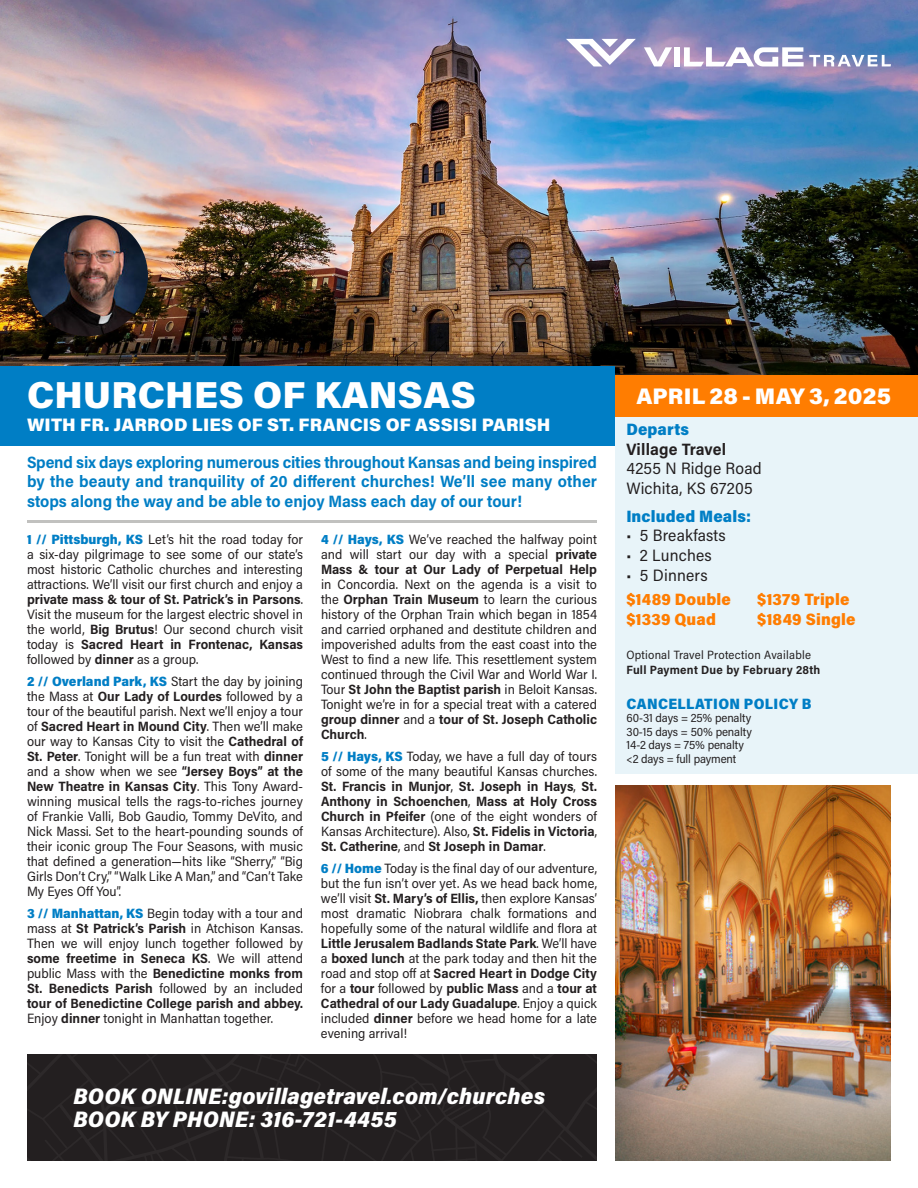
<style>
.page{position:relative;width:918px;height:1188px;background:#fff}
.page>*{position:absolute;margin:0;border:0;box-sizing:border-box;transform-origin:0 0}
.t1{font:900 37.5px "Acumin Pro";letter-spacing:.01em;color:#fff}
.t2{font:italic 900 22.5px "Acumin Pro Semi Cond";letter-spacing:.01em;color:#fff}
.t3{font:900 22.5px "Acumin Pro";letter-spacing:.01em;color:#fff}
.t4{font:900 18px "Acumin Pro";letter-spacing:.01em;color:#fff}
.Day_Destination___Body_Text{font:700 16.5px/19.5px "Acumin Pro Semi Cond";color:#007ec5;text-align:justify}
.t5{font:16.5px "Acumin Pro Semi Cond";letter-spacing:.01em;color:#231f20}
.t6{font:900 16.5px "Acumin Pro Semi Cond";letter-spacing:.01em;color:#ff7d01}
.t7{font:900 16.5px "Acumin Pro Semi Cond";letter-spacing:.005em;color:#007ec5}
.t8{font:700 16.5px "Acumin Pro Semi Cond";letter-spacing:.01em;color:#231f20}
.t9{font:900 15px "Acumin Pro Semi Cond";letter-spacing:.02em;color:#007ec5}
.t10{font:13.5px/15px "Acumin Pro Semi Cond";color:#231f20;text-align:justify}
.t11{font:700 13.5px/15px "Acumin Pro Semi Cond";color:#231f20;text-align:justify}
.t12{font:12px "Acumin Pro Semi Cond";letter-spacing:-.005em;color:#231f20}
.t13{font:12px "Acumin Pro Semi Cond";letter-spacing:.02em;color:#231f20}
.t14{font:700 12px "Acumin Pro Semi Cond";letter-spacing:.02em;color:#231f20}
.s1{font-weight:900;color:#007ec5}
.s2{font-weight:700}
.s3{font-weight:400}
</style>
<div class="page">
<img style="left:0;top:0;width:918px;height:375px">
<div style="left:0;top:366px;width:615px;height:80px;background:#007ec5"></div>
<div style="left:615px;top:375px;width:303px;height:42px;background:#ff7d01"></div>
<hr style="left:27px;top:520px;width:570px;height:3px;background:#c1c1bf">
<div style="left:615px;top:417px;width:303px;height:356px;background:#e8f4f9"></div>
<img style="left:615px;top:785px;width:276px;height:376px">
<svg style="left:27px;top:1054px;width:570px;height:107px;background:#242021"></svg>
<svg style="left:566px;top:39px;width:70px;height:27px"></svg>
<svg style="left:644px;top:47px;width:28px;height:19px"></svg>
<div style="left:674px;top:47px;width:6px;height:19px;background:#fff"></div>
<svg style="left:684px;top:47px;width:207px;height:19px"></svg>
<img style="left:27px;top:215px;width:121px;height:121px;border-radius:60px">
<p class="t1" style="left:27px;top:369px;width:450px">CHURCHES OF KANSAS</p>
<p class="t4" style="left:27px;top:412px;width:525px">WITH FR. JARROD LIES OF ST. FRANCIS OF ASSISI PARISH</p>
<p class="Day_Destination___Body_Text" style="left:27px;top:451px;width:572px">Spend six days exploring numerous cities throughout Kansas and being inspired by the beauty and tranquility of 20 different churches! We’ll see many other stops along the way and be able to enjoy Mass each day of our tour!</p>
<p class="t10" style="left:27px;top:532px;width:278px"><span class="s1">1 // Pittsburgh, KS</span> Let’s hit the road today for a six-day pilgrimage to see some of our state’s most historic Catholic churches and interesting attractions. We’ll visit our first church and enjoy a <span class="s2">private mass &amp; tour of St. Patrick’s in Parsons</span>.<br>Visit the museum for the largest electric shovel in the world, <span class="s2">Big Brutus</span>! Our second church visit today is <span class="s2">Sacred Heart in Frontenac, Kansas </span>followed by <span class="s2">dinner</span> as a group.</p>
<p class="t10" style="left:27px;top:673px;width:278px"><span class="s1">2 // Overland Park, KS</span> Start the day by joining the Mass at <span class="s2">Our Lady of Lourdes</span> followed by a tour of the beautiful parish. Next we’ll enjoy a tour of <span class="s2">Sacred Heart in Mound City</span>. Then we’ll make our way to Kansas City to visit the <span class="s2">Cathedral of St. Peter</span>. Tonight will be a fun treat with <span class="s2">dinner </span>and a show when we see <span class="s2">“Jersey Boys” at the New Theatre in Kansas City</span>. This Tony Award&shy;winning musical tells the rags-to-riches journey of Frankie Valli, Bob Gaudio, Tommy DeVito, and Nick Massi. Set to the heart-pounding sounds of their iconic group The Four Seasons, with music that defined a generation—hits like “Sherry,” “Big Girls Don’t Cry,” “Walk Like A Man,” and “Can’t Take My Eyes Off You”.</p>
<p class="t10" style="left:27px;top:905px;width:278px"><span class="s1">3 // Manhattan, KS</span> Begin today with a tour and mass at <span class="s2">St Patrick’s Parish</span> in Atchison Kansas.<br>Then we will enjoy lunch together followed by <span class="s2">some freetime in Seneca KS</span>. We will attend public Mass with the <span class="s2">Benedictine monks from St. Benedicts Parish</span> followed by an included <span class="s2">tour of Benedictine College parish and abbey.<br></span>Enjoy <span class="s2">dinner</span> tonight in Manhattan together.</p>
<p class="t10" style="left:321px;top:532px;width:278px"><span class="s1">4 // Hays, KS</span> We’ve reached the halfway point and will start our day with a special <span class="s2">private Mass &amp; tour at Our Lady of Perpetual Help </span>in Concordia. Next on the agenda is a visit to the <span class="s2">Orphan Train Museum</span> to learn the curious history of the Orphan Train which began in 1854 and carried orphaned and destitute children and impoverished adults from the east coast into the West to find a new life. This resettlement system continued through the Civil War and World War I.<br>Tour <span class="s2">St John the Baptist parish</span> in Beloit Kansas.<br>Tonight we’re in for a special treat with a catered <span class="s2">group dinner</span> and a <span class="s2">tour of St. Joseph Catholic Church</span>.</p>
<p class="t11" style="left:321px;top:748px;width:278px"><span class="s1">5 // Hays, KS</span> <span class="s3">Today, we have a full day of tours of some of the many beautiful Kansas churches.<br></span>St. Francis in Munjor<span class="s3">,</span> St. Joseph in Hays<span class="s3">,</span> St.<br>Anthony in Schoenchen<span class="s3">,</span> Mass at Holy Cross Church in Pfeifer <span class="s3">(one of the eight wonders of Kansas Architecture). Also,</span> St. Fidelis in Victoria<span class="s3">, </span>St. Catherine<span class="s3">, and</span> St Joseph in Damar<span class="s3">.</span></p>
<p class="t10" style="left:321px;top:860px;width:278px"><span class="s1">6 // Home</span> Today is the final day of our adventure, but the fun isn’t over yet. As we head back home, we’ll visit <span class="s2">St. Mary’s of Ellis,</span> then explore Kansas’ most dramatic Niobrara chalk formations and hopefully some of the natural wildlife and flora at <span class="s2">Little Jerusalem Badlands State Park</span>. We’ll have a <span class="s2">boxed lunch</span> at the park today and then hit the road and stop off at <span class="s2">Sacred Heart in Dodge City </span>for a <span class="s2">tour</span> followed by <span class="s2">public Mass</span> and a <span class="s2">tour at Cathedral of our Lady Guadalupe</span>. Enjoy a quick included <span class="s2">dinner</span> before we head home for a late evening arrival!</p>
<p class="t2" style="left:73px;top:1080px;width:473px">BOOK ONLINE:govillagetravel.com/churches</p>
<p class="t2" style="left:73px;top:1104px;width:325px">BOOK BY PHONE: 316-721-4455</p>
<p class="t3" style="left:636px;top:381px;width:256px">APRIL 28 - MAY 3, 2025</p>
<p class="t7" style="left:626px;top:418px;width:64px">Departs</p>
<p class="t8" style="left:626px;top:437px;width:101px">Village Travel</p>
<p class="t5" style="left:626px;top:457px;width:137px">4255 N Ridge Road</p>
<p class="t5" style="left:626px;top:477px;width:128px">Wichita, KS 67205</p>
<p class="t7" style="left:626px;top:504px;width:126px">Included Meals:</p>
<p class="t5" style="left:626px;top:524px;width:101px">• 5 Breakfasts</p>
<p class="t5" style="left:626px;top:544px;width:87px">• 2 Lunches</p>
<p class="t5" style="left:626px;top:564px;width:83px">• 5 Dinners</p>
<p class="t6" style="left:626px;top:588px;width:106px">$1489 Double</p>
<p class="t6" style="left:626px;top:608px;width:91px">$1339 Quad</p>
<p class="t6" style="left:757px;top:588px;width:94px">$1379 Triple</p>
<p class="t6" style="left:757px;top:608px;width:100px">$1849 Single</p>
<p class="t13" style="left:626px;top:647px;width:186px">Optional Travel Protection Available</p>
<p class="t14" style="left:626px;top:662px;width:195px">Full Payment Due by February 28th</p>
<p class="t9" style="left:627px;top:693px;width:187px">CANCELLATION POLICY B</p>
<p class="t12" style="left:627px;top:710px;width:126px">60-31 days = 25% penalty</p>
<p class="t12" style="left:627px;top:723px;width:127px">30-15 days = 50% penalty</p>
<p class="t12" style="left:627px;top:737px;width:119px">14-2 days = 75% penalty</p>
<p class="t12" style="left:627px;top:750px;width:111px">&lt;2 days = full payment</p>
</div>
